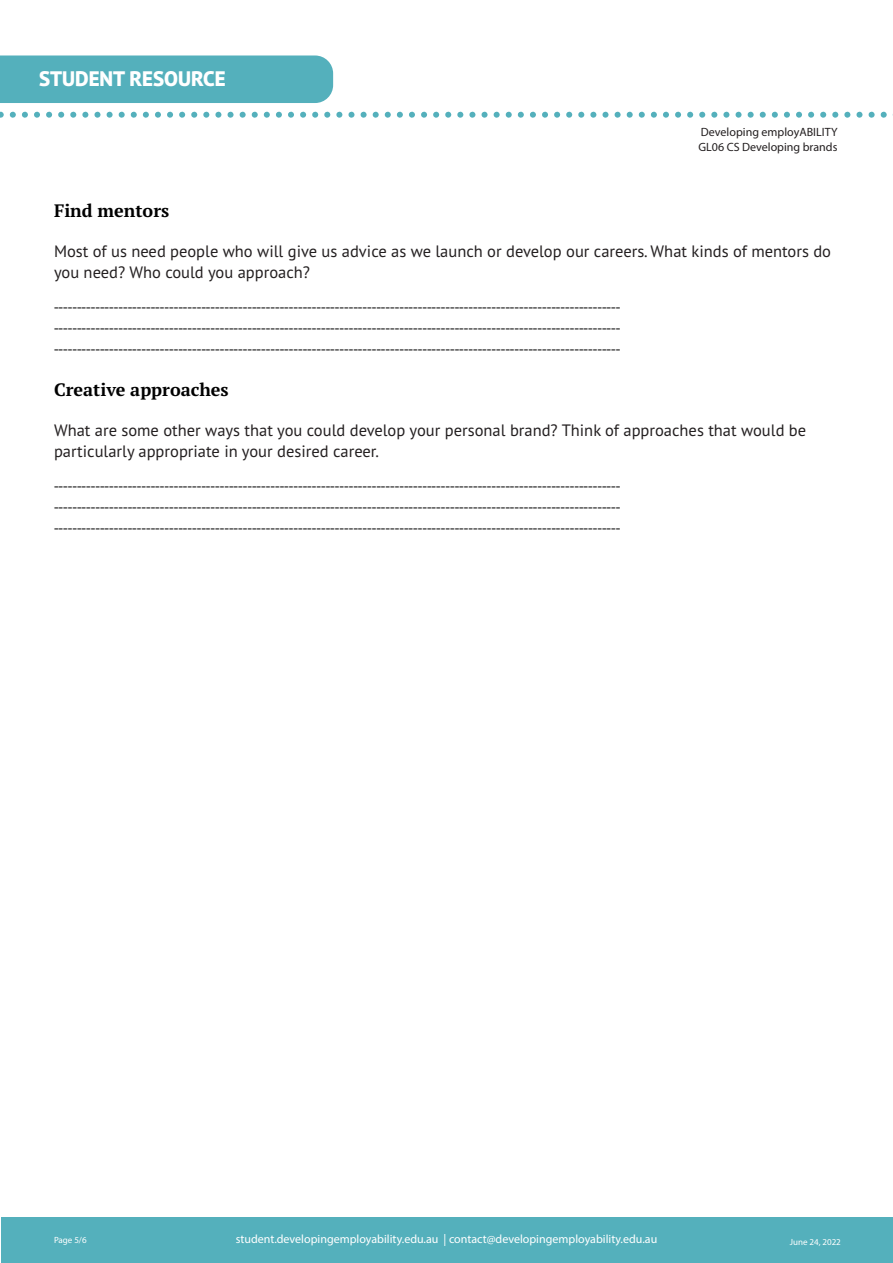
<style>
.page{position:relative;width:893px;height:1263px;background:#fff}
.page>*{position:absolute;margin:0;border:0;box-sizing:border-box;transform-origin:0 0}
.t1{font:800 21px "PT Sans Pro";color:#fff}
.LL_-_Subheading{font:700 18px "PT Serif Pro";color:#000}
.LL_-_Body_Black{font:16.5px/21px "PT Sans Pro";color:#231f20}
.t2{font:15px "Myriad Pro";color:#000}
.t3{font:12px "Myriad Pro";color:#fff}
.t4{font:12px/14.4px "Myriad Pro";color:#231f20}
.t5{font:9px "Myriad Pro";color:#fff}
</style>
<div class="page">
<div style="left:0;top:56px;width:333px;height:47px;background:#54b0bc"></div>
<svg style="left:0;top:112px;width:893px;height:6px"></svg>
<div style="left:1px;top:1217px;width:892px;height:46px;background:#54b0bc"></div>
<h1 class="t1" style="left:39px;top:65px;width:188px">STUDENT RESOURCE</h1>
<p class="t4" style="left:698px;top:125px;width:141px">Developing employABILITY<br>GL06 CS Developing brands</p>
<p class="LL_-_Subheading" style="left:54px;top:199px;width:117px">Find mentors</p>
<p class="LL_-_Body_Black" style="left:54px;top:240px;width:779px">Most of us need people who will give us advice as we launch or develop our careers. What kinds of mentors do you need? Who could you approach?</p>
<p class="t2" style="left:54px;top:297px;width:568px">---------------------------------------------------------------------------------------------------------------------------</p>
<p class="t2" style="left:54px;top:318px;width:568px">---------------------------------------------------------------------------------------------------------------------------</p>
<p class="t2" style="left:54px;top:339px;width:568px">---------------------------------------------------------------------------------------------------------------------------</p>
<p class="LL_-_Subheading" style="left:54px;top:378px;width:176px">Creative approaches</p>
<p class="LL_-_Body_Black" style="left:54px;top:419px;width:754px">What are some other ways that you could develop your personal brand? Think of approaches that would be particularly appropriate in your desired career.</p>
<p class="t2" style="left:54px;top:477px;width:568px">---------------------------------------------------------------------------------------------------------------------------</p>
<p class="t2" style="left:54px;top:498px;width:568px">---------------------------------------------------------------------------------------------------------------------------</p>
<p class="t2" style="left:54px;top:519px;width:568px">---------------------------------------------------------------------------------------------------------------------------</p>
<p class="t5" style="left:54px;top:1234px;width:34px">Page 5/6</p>
<p class="t3" style="left:236px;top:1231px;width:423px">student.developingemployability.edu.au | contact@developingemployability.edu.au</p>
<p class="t5" style="left:790px;top:1236px;width:53px">June 24, 2022</p>
</div>
